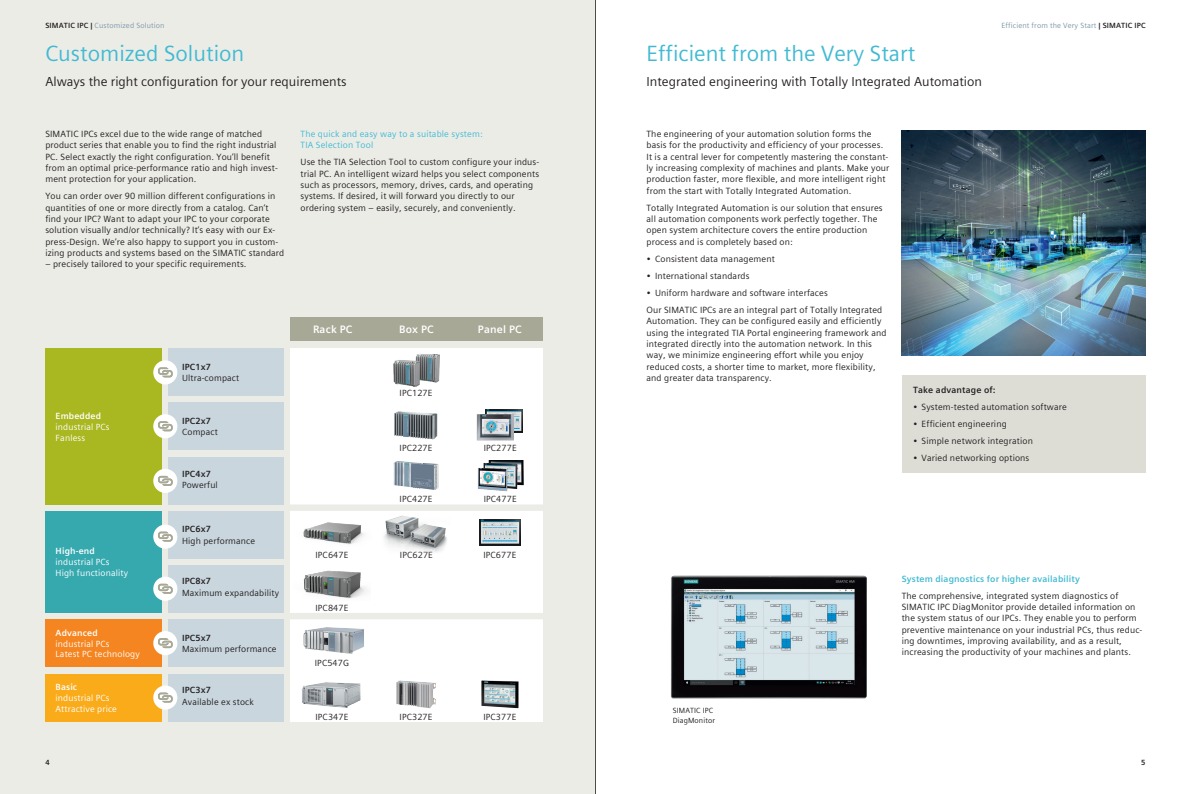
<style>
.page{position:relative;width:1191px;height:794px;background:#fff}
.page>*{position:absolute;margin:0;border:0;box-sizing:border-box;transform-origin:0 0}
.t1{font:22px "Siemens Sans Global";color:#41bad2}
.t2{font:13px "Siemens Sans Global";color:#231f20}
.t3{font:700 10.7px "Siemens Sans Global";letter-spacing:.015em;color:#fff}
.t4{font:9px/11.3px "Siemens Sans Global";letter-spacing:.015em;color:#231f20}
.t5{font:9px/11.3px "Siemens Sans Global";letter-spacing:.015em;color:#41bad2}
.t6{font:700 9px "Siemens Sans Global";letter-spacing:.015em;color:#41bad2}
.t7{font:700 9px "Siemens Sans Global";letter-spacing:.015em;color:#231f20}
.t8{font:8.9px "Siemens Sans Global";letter-spacing:.015em;color:#231f20}
.t9{font:8.9px/10.7px "Siemens Sans Global";letter-spacing:.015em;color:#fff}
.t10{font:700 8.9px "Siemens Sans Global";letter-spacing:.015em;color:#231f20}
.t11{font:700 8.9px "Siemens Sans Global";letter-spacing:.015em;color:#fff}
.t12{font:7.5px "Siemens Sans Global";letter-spacing:.015em;color:#7b99a9}
.t13{font:7.5px/9.8px "Siemens Sans Global";letter-spacing:.015em;color:#231f20}
.t14{font:700 7.5px "Siemens Sans Global";color:#231f20}
.s1{font-weight:700;color:#231f20}
</style>
<div class="page">
<div style="left:0;top:0;width:595px;height:794px;background:#ecece7"></div>
<img style="left:671px;top:575px;width:196px;height:123px">
<img style="left:901px;top:130px;width:244px;height:226px">
<div style="left:901px;top:375px;width:244px;height:98px;background:#deddd5"></div>
<div style="left:290px;top:348px;width:252px;height:373px;background:#fff"></div>
<div style="left:288px;top:504px;width:256px;height:7px;background:#ecece7"></div>
<div style="left:287px;top:613px;width:257px;height:6px;background:#ecece7"></div>
<div style="left:45px;top:348px;width:116px;height:157px;background:#a9b720"></div>
<div style="left:45px;top:511px;width:116px;height:101px;background:#36a9af"></div>
<div style="left:45px;top:619px;width:116px;height:48px;background:#f58520"></div>
<div style="left:45px;top:673px;width:116px;height:48px;background:#faab1a"></div>
<div style="left:168px;top:402px;width:115px;height:48px;background:#c9d6de"></div>
<div style="left:168px;top:456px;width:115px;height:48px;background:#c9d6de"></div>
<div style="left:168px;top:511px;width:115px;height:48px;background:#c9d6de"></div>
<div style="left:168px;top:565px;width:115px;height:48px;background:#c9d6de"></div>
<div style="left:168px;top:619px;width:115px;height:48px;background:#c9d6de"></div>
<div style="left:168px;top:673px;width:115px;height:48px;background:#c9d6de"></div>
<img style="left:303px;top:570px;width:63px;height:29px">
<img style="left:302px;top:682px;width:59px;height:26px">
<img style="left:394px;top:411px;width:44px;height:29px">
<img style="left:478px;top:461px;width:46px;height:30px">
<img style="left:303px;top:522px;width:61px;height:23px">
<img style="left:303px;top:627px;width:61px;height:26px">
<img style="left:393px;top:461px;width:46px;height:29px">
<div style="left:153px;top:685px;width:24px;height:24px;background:#fff;border-radius:50%"></div>
<svg style="left:158px;top:692px;width:15px;height:10px"></svg>
<div style="left:153px;top:577px;width:24px;height:24px;background:#fff;border-radius:50%"></div>
<svg style="left:158px;top:584px;width:15px;height:10px"></svg>
<div style="left:153px;top:524px;width:24px;height:24px;background:#fff;border-radius:50%"></div>
<svg style="left:158px;top:531px;width:15px;height:10px"></svg>
<div style="left:153px;top:469px;width:24px;height:24px;background:#fff;border-radius:50%"></div>
<svg style="left:158px;top:476px;width:15px;height:10px"></svg>
<div style="left:153px;top:414px;width:24px;height:24px;background:#fff;border-radius:50%"></div>
<svg style="left:158px;top:421px;width:15px;height:10px"></svg>
<div style="left:153px;top:631px;width:24px;height:24px;background:#fff;border-radius:50%"></div>
<svg style="left:158px;top:638px;width:15px;height:10px"></svg>
<img style="left:485px;top:409px;width:37px;height:23px">
<img style="left:476px;top:414px;width:38px;height:26px">
<div style="left:290px;top:317px;width:252px;height:24px;background:#a8a896"></div>
<img style="left:384px;top:515px;width:63px;height:38px">
<img style="left:396px;top:680px;width:25px;height:27px">
<img style="left:481px;top:680px;width:38px;height:28px">
<div style="left:168px;top:348px;width:115px;height:48px;background:#c9d6de"></div>
<div style="left:153px;top:360px;width:24px;height:24px;background:#fff;border-radius:50%"></div>
<svg style="left:158px;top:367px;width:15px;height:10px"></svg>
<img style="left:479px;top:520px;width:41px;height:25px">
<img style="left:393px;top:354px;width:47px;height:33px">
<hr style="left:595px;top:0;width:1px;height:794px;background:#4b4c4d">
<p class="t12" style="left:45px;top:20px;width:121px"><span class="s1">SIMATIC IPC |</span> Customized Solution</p>
<p class="t12" style="left:1001px;top:20px;width:146px">Efficient from the Very Start <span class="s1">| SIMATIC IPC</span></p>
<h1 class="t1" style="left:45px;top:37px;width:200px">Customized Solution</h1>
<h2 class="t2" style="left:45px;top:71px;width:303px">Always the right configuration for your requirements</h2>
<p class="t4" style="left:45px;top:128px;width:234px">SIMATIC IPCs excel due to the wide range of matched product series that enable you to find the right industrial PC. Select exactly the right configuration. You’ll benefit from an optimal price-performance ratio and high invest&shy;ment protection for your application.</p>
<p class="t4" style="left:45px;top:191px;width:240px">You can order over 90 million different configurations in quantities of one or more directly from a catalog. Can’t find your IPC? Want to adapt your IPC to your corporate solution visually and/or technically? It’s easy with our Ex&shy;press-Design. We’re also happy to support you in custom&shy;izing products and systems based on the SIMATIC standard</p>
<p class="t4" style="left:45px;top:259px;width:203px">– precisely tailored to your specific requirements.</p>
<p class="t5" style="left:300px;top:128px;width:183px">The quick and easy way to a suitable system:<br>TIA Selection Tool</p>
<p class="t4" style="left:300px;top:157px;width:240px">Use the TIA Selection Tool to custom configure your indus&shy;trial PC. An intelligent wizard helps you select components such as processors, memory, drives, cards, and operating systems. If desired, it will forward you directly to our ordering system – easily, securely, and conveniently.</p>
<p class="t11" style="left:56px;top:409px;width:47px">Embedded</p>
<p class="t9" style="left:56px;top:421px;width:56px">industrial PCs<br>Fanless</p>
<p class="t11" style="left:56px;top:544px;width:41px">High-end</p>
<p class="t9" style="left:56px;top:556px;width:74px">industrial PCs<br>High functionality</p>
<p class="t11" style="left:56px;top:626px;width:44px">Advanced</p>
<p class="t9" style="left:56px;top:638px;width:86px">industrial PCs<br>Latest PC technology</p>
<p class="t11" style="left:56px;top:680px;width:23px">Basic</p>
<p class="t9" style="left:56px;top:692px;width:63px">industrial PCs<br>Attractive price</p>
<p class="t10" style="left:182px;top:360px;width:30px">IPC1x7</p>
<p class="t8" style="left:182px;top:372px;width:59px">Ultra-compact</p>
<p class="t10" style="left:182px;top:414px;width:30px">IPC2x7</p>
<p class="t8" style="left:182px;top:425px;width:37px">Compact</p>
<p class="t10" style="left:182px;top:467px;width:30px">IPC4x7</p>
<p class="t8" style="left:182px;top:478px;width:37px">Powerful</p>
<p class="t10" style="left:182px;top:522px;width:30px">IPC6x7</p>
<p class="t8" style="left:182px;top:534px;width:75px">High performance</p>
<p class="t10" style="left:182px;top:574px;width:30px">IPC8x7</p>
<p class="t8" style="left:182px;top:586px;width:98px">Maximum expandability</p>
<p class="t10" style="left:182px;top:631px;width:30px">IPC5x7</p>
<p class="t8" style="left:182px;top:642px;width:96px">Maximum performance</p>
<p class="t10" style="left:182px;top:683px;width:30px">IPC3x7</p>
<p class="t8" style="left:182px;top:695px;width:73px">Available ex stock</p>
<p class="t3" style="left:313px;top:321px;width:41px">Rack PC</p>
<p class="t3" style="left:399px;top:321px;width:36px">Box PC</p>
<p class="t3" style="left:478px;top:321px;width:45px">Panel PC</p>
<p class="t8" style="left:399px;top:386px;width:35px">IPC127E</p>
<p class="t8" style="left:399px;top:441px;width:35px">IPC227E</p>
<p class="t8" style="left:484px;top:441px;width:35px">IPC277E</p>
<p class="t8" style="left:315px;top:548px;width:35px">IPC647E</p>
<p class="t8" style="left:315px;top:601px;width:35px">IPC847E</p>
<p class="t8" style="left:315px;top:656px;width:36px">IPC547G</p>
<p class="t8" style="left:315px;top:710px;width:35px">IPC347E</p>
<p class="t8" style="left:399px;top:492px;width:35px">IPC427E</p>
<p class="t8" style="left:484px;top:492px;width:35px">IPC477E</p>
<p class="t8" style="left:400px;top:548px;width:35px">IPC627E</p>
<p class="t8" style="left:483px;top:548px;width:35px">IPC677E</p>
<p class="t8" style="left:399px;top:710px;width:35px">IPC327E</p>
<p class="t8" style="left:483px;top:710px;width:35px">IPC377E</p>
<h1 class="t1" style="left:646px;top:37px;width:270px">Efficient from the Very Start</h1>
<h2 class="t2" style="left:646px;top:71px;width:337px">Integrated engineering with Totally Integrated Automation</h2>
<p class="t4" style="left:646px;top:128px;width:244px">The engineering of your automation solution forms the basis for the productivity and efficiency of your processes.<br>It is a central lever for competently mastering the constant&shy;ly increasing complexity of machines and plants. Make your production faster, more flexible, and more intelligent right from the start with Totally Integrated Automation.</p>
<p class="t4" style="left:646px;top:202px;width:238px">Totally Integrated Automation is our solution that ensures all automation components work perfectly together. The open system architecture covers the entire production process and is completely based on:</p>
<p class="t4" style="left:646px;top:253px;width:130px">• Consistent data management</p>
<p class="t4" style="left:646px;top:270px;width:105px">• International standards</p>
<p class="t4" style="left:646px;top:284px;width:237px;line-height:17px">• Uniform hardware and software interfaces<br>Our SIMATIC IPCs are an integral part of Totally Integrated</p>
<p class="t4" style="left:646px;top:315px;width:241px">Automation. They can be configured easily and efficiently using the integrated TIA Portal engineering framework and integrated directly into the automation network. In this way, we minimize engineering effort while you enjoy reduced costs, a shorter time to market, more flexibility, and greater data transparency.</p>
<p class="t7" style="left:913px;top:383px;width:84px">Take advantage of:</p>
<p class="t4" style="left:913px;top:401px;width:155px">• System-tested automation software</p>
<p class="t4" style="left:913px;top:418px;width:95px">• Efficient engineering</p>
<p class="t4" style="left:913px;top:436px;width:121px">• Simple network integration</p>
<p class="t4" style="left:913px;top:453px;width:118px">• Varied networking options</p>
<p class="t13" style="left:673px;top:706px;width:44px">SIMATIC IPC<br>DiagMonitor</p>
<p class="t6" style="left:901px;top:571px;width:180px">System diagnostics for higher availability</p>
<p class="t4" style="left:901px;top:590px;width:242px">The comprehensive, integrated system diagnostics of SIMATIC IPC DiagMonitor provide detailed information on the system status of our IPCs. They enable you to perform preventive maintenance on your industrial PCs, thus reduc&shy;ing downtimes, improving availability, and as a result, increasing the productivity of your machines and plants.</p>
<p class="t14" style="left:45px;top:757px;width:6px">4</p>
<p class="t14" style="left:1141px;top:757px;width:6px">5</p>
</div>
